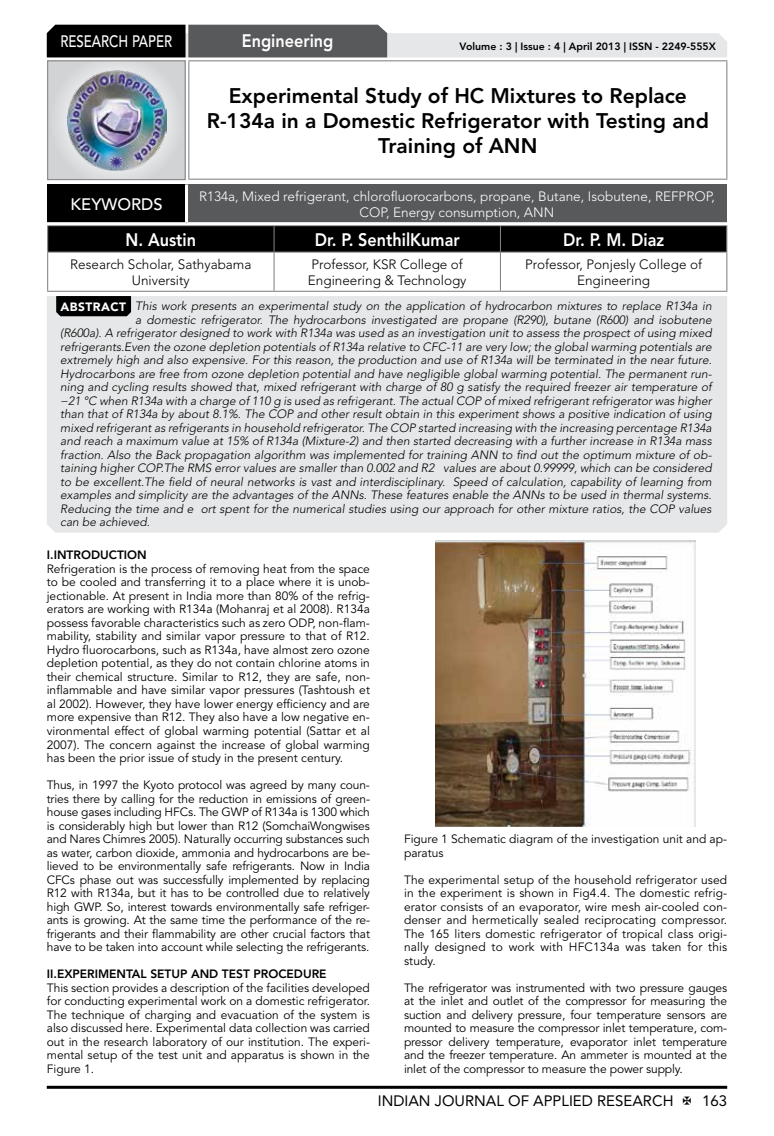
<style>
.page{position:relative;width:774px;height:1136px;background:#fff}
.page>*{position:absolute;margin:0;border:0;box-sizing:border-box;transform-origin:0 0}
.t1{font:800 21px/25.2px "Avenir LT Std";color:#000;text-align:center}
.t2{font:800 18px "Avenir LT Std";color:#fff;scale:.9 1}
.t3{font:500 16.5px "Avenir LT Std";color:#fff;scale:.8 1}
.t4{font:500 16.5px "Avenir LT Std";color:#fff}
.t5{font:15px "Avenir LT Std";color:#000}
.t6{font:300 13.5px/16.2px "Avenir LT Std";color:#000;text-align:center}
.t7{font:300 13.5px/16.2px "Avenir LT Std";color:#fff;text-align:center}
.t8{font:12px/13.5px "Avenir LT Std";color:#000;text-align:justify}
.t9{font:italic 300 12px "Avenir LT Std";color:#000}
.t10{font:800 12px "Avenir LT Std";color:#000}
.t11{font:800 10.5px "Avenir LT Std";color:#000}
.s1{font-weight:900;font-style:normal;color:#fff}
</style>
<div class="page">
<hr style="left:47px;top:1085px;width:680px;height:3px;background:#000">
<div style="left:48px;top:61px;width:137px;height:119px;background:linear-gradient(to right,#d9dadb,#d9dadb)"></div>
<div style="left:47px;top:60px;width:139px;height:120px;border:1px solid #808285"></div>
<img style="left:68px;top:71px;width:99px;height:99px">
<svg style="left:47px;top:25px;width:680px;height:32px;background:#919293"></svg>
<hr style="left:188px;top:60px;width:539px;height:1px;background:#808285">
<hr style="left:188px;top:61px;width:1px;height:118px;background:#808285">
<hr style="left:726px;top:61px;width:1px;height:118px;background:#808285">
<hr style="left:188px;top:179px;width:539px;height:1px;background:#808285">
<hr style="left:47px;top:225px;width:227px;height:1px;background:#808285">
<hr style="left:274px;top:225px;width:226px;height:1px;background:#808285">
<hr style="left:500px;top:225px;width:227px;height:1px;background:#808285">
<div style="left:47px;top:226px;width:680px;height:25px;background:#000"></div>
<hr style="left:47px;top:251px;width:227px;height:1px;background:#808285">
<hr style="left:47px;top:252px;width:1px;height:39px;background:#808285">
<hr style="left:274px;top:251px;width:226px;height:1px;background:#808285">
<hr style="left:273px;top:252px;width:2px;height:39px;background:#808285">
<hr style="left:500px;top:251px;width:227px;height:1px;background:#808285">
<hr style="left:500px;top:252px;width:1px;height:39px;background:#808285">
<hr style="left:726px;top:252px;width:1px;height:39px;background:#808285">
<hr style="left:47px;top:291px;width:227px;height:1px;background:#808285">
<hr style="left:274px;top:291px;width:226px;height:1px;background:#808285">
<hr style="left:500px;top:291px;width:227px;height:1px;background:#808285">
<div style="left:47px;top:184px;width:139px;height:40px;background:#000"></div>
<div style="left:186px;top:184px;width:541px;height:40px;background:#58595b"></div>
<hr style="left:185px;top:184px;width:3px;height:38px;background:#fff">
<hr style="left:47px;top:222px;width:139px;height:3px;background:#fff">
<hr style="left:186px;top:222px;width:541px;height:3px;background:#fff">
<div style="left:47px;top:296px;width:680px;height:236px;background:#e6e7e8"></div>
<svg style="left:56px;top:296px;width:75px;height:20px"></svg>
<img style="left:436px;top:540px;width:259px;height:286px">
<h3 class="t3" style="left:60px;top:32px;width:139px">RESEARCH PAPER</h3>
<h2 class="t2" style="left:242px;top:30px;width:103px">Engineering</h2>
<p class="t11" style="left:460px;top:41px;width:258px">Volume : 3 | Issue : 4 | April 2013 | ISSN - 2249-555X</p>
<h1 class="t1" style="left:207px;top:83px;width:504px">Experimental Study of HC Mixtures to Replace<br>R-134a in a Domestic Refrigerator with Testing and<br>Training of ANN</h1>
<h3 class="t4" style="left:71px;top:195px;width:94px">KEYWORDS</h3>
<p class="t7" style="left:199px;top:188px;width:517px">R134a, Mixed refrigerant, chlorofluorocarbons, propane, Butane, Isobutene, REFPROP,<br>COP, Energy consumption, ANN</p>
<h2 class="t2" style="left:126px;top:229px;width:80px">N. Austin</h2>
<h2 class="t2" style="left:315px;top:229px;width:162px">Dr. P. SenthilKumar</h2>
<h2 class="t2" style="left:563px;top:229px;width:114px">Dr. P. M. Diaz</h2>
<p class="t6" style="left:70px;top:256px;width:183px">Research Scholar, Sathyabama<br>University</p>
<p class="t6" style="left:308px;top:256px;width:160px;text-align:left">Professor, KSR College of<br>Engineering &amp; Technology</p>
<p class="t6" style="left:525px;top:256px;width:178px">Professor, Ponjesly College of<br>Engineering</p>
<p class="t9" style="left:60px;top:299px;width:653px"><span class="s1">ABSTRACT</span> This work presents an experimental study on the application of hydrocarbon mixtures to replace R134a in</p>
<p class="t9" style="left:135px;top:312px;width:578px">a domestic refrigerator. The hydrocarbons investigated are propane (R290), butane (R600) and isobutene</p>
<p class="t9" style="left:60px;top:326px;width:653px">(R600a). A refrigerator designed to work with R134a was used as an investigation unit to assess the prospect of using mixed</p>
<p class="t9" style="left:60px;top:339px;width:653px">refrigerants.Even the ozone depletion potentials of R134a relative to CFC-11 are very low; the global warming potentials are</p>
<p class="t9" style="left:60px;top:353px;width:653px">extremely high and also expensive. For this reason, the production and use of R134a will be terminated in the near future.</p>
<p class="t9" style="left:60px;top:366px;width:653px">Hydrocarbons are free from ozone depletion potential and have negligible global warming potential. The permanent run-</p>
<p class="t9" style="left:60px;top:380px;width:653px">ning and cycling results showed that, mixed refrigerant with charge of 80 g satisfy the required freezer air temperature of</p>
<p class="t9" style="left:60px;top:393px;width:653px">−21 °C when R134a with a charge of 110 g is used as refrigerant. The actual COP of mixed refrigerant refrigerator was higher</p>
<p class="t9" style="left:60px;top:407px;width:653px">than that of R134a by about 8.1%. The COP and other result obtain in this experiment shows a positive indication of using</p>
<p class="t9" style="left:60px;top:420px;width:653px">mixed refrigerant as refrigerants in household refrigerator. The COP started increasing with the increasing percentage R134a</p>
<p class="t9" style="left:60px;top:434px;width:653px">and reach a maximum value at 15% of R134a (Mixture-2) and then started decreasing with a further increase in R134a mass</p>
<p class="t9" style="left:60px;top:447px;width:653px">fraction. Also the Back propagation algorithm was implemented for training ANN to find out the optimum mixture of ob-</p>
<p class="t9" style="left:60px;top:461px;width:653px">taining higher COP.The RMS error values are smaller than 0.002 and R2 values are about 0.99999, which can be considered</p>
<p class="t9" style="left:60px;top:474px;width:653px">to be excellent.The field of neural networks is vast and interdisciplinary. Speed of calculation, capability of learning from</p>
<p class="t9" style="left:60px;top:488px;width:653px">examples and simplicity are the advantages of the ANNs. These features enable the ANNs to be used in thermal systems.</p>
<p class="t9" style="left:60px;top:501px;width:653px">Reducing the time and effort spent for the numerical studies using our approach for other mixture ratios, the COP values</p>
<p class="t9" style="left:60px;top:515px;width:91px">can be achieved.</p>
<p class="t10" style="left:47px;top:548px;width:101px">I.INTRODUCTION</p>
<p class="t8" style="left:47px;top:562px;width:325px">Refrigeration is the process of removing heat from the space to be cooled and transferring it to a place where it is unob&shy;jectionable. At present in India more than 80% of the refrig&shy;erators are working with R134a (Mohanraj et al 2008). R134a possess favorable characteristics such as zero ODP, non-flam&shy;mability, stability and similar vapor pressure to that of R12.<br>Hydro fluorocarbons, such as R134a, have almost zero ozone depletion potential, as they do not contain chlorine atoms in their chemical structure. Similar to R12, they are safe, non&shy;inflammable and have similar vapor pressures (Tashtoush et al 2002). However, they have lower energy efficiency and are more expensive than R12. They also have a low negative en&shy;vironmental effect of global warming potential (Sattar et al 2007). The concern against the increase of global warming has been the prior issue of study in the present century.</p>
<p class="t8" style="left:47px;top:778px;width:325px">Thus, in 1997 the Kyoto protocol was agreed by many coun&shy;tries there by calling for the reduction in emissions of green&shy;house gases including HFCs. The GWP of R134a is 1300 which is considerably high but lower than R12 (SomchaiWongwises and Nares Chimres 2005). Naturally occurring substances such as water, carbon dioxide, ammonia and hydrocarbons are be&shy;lieved to be environmentally safe refrigerants. Now in India CFCs phase out was successfully implemented by replacing R12 with R134a, but it has to be controlled due to relatively high GWP. So, interest towards environmentally safe refriger&shy;ants is growing. At the same time the performance of the re&shy;frigerants and their flammability are other crucial factors that have to be taken into account while selecting the refrigerants.</p>
<p class="t10" style="left:47px;top:966px;width:281px">II.EXPERIMENTAL SETUP AND TEST PROCEDURE</p>
<p class="t8" style="left:47px;top:980px;width:325px">This section provides a description of the facilities developed for conducting experimental work on a domestic refrigerator.<br>The technique of charging and evacuation of the system is also discussed here. Experimental data collection was carried out in the research laboratory of our institution. The experi&shy;mental setup of the test unit and apparatus is shown in the Figure 1.</p>
<p class="t8" style="left:404px;top:832px;width:325px">Figure 1 Schematic diagram of the investigation unit and ap&shy;paratus</p>
<p class="t8" style="left:404px;top:872px;width:325px">The experimental setup of the household refrigerator used in the experiment is shown in Fig4.4. The domestic refrig&shy;erator consists of an evaporator, wire mesh air-cooled con&shy;denser and hermetically sealed reciprocating compressor.<br>The 165 liters domestic refrigerator of tropical class origi&shy;nally designed to work with HFC134a was taken for this study.</p>
<p class="t8" style="left:404px;top:980px;width:325px">The refrigerator was instrumented with two pressure gauges at the inlet and outlet of the compressor for measuring the suction and delivery pressure, four temperature sensors are mounted to measure the compressor inlet temperature, com&shy;pressor delivery temperature, evaporator inlet temperature and the freezer temperature. An ammeter is mounted at the inlet of the compressor to measure the power supply.</p>
<p class="t5" style="left:378px;top:1091px;width:297px">INDIAN JOURNAL OF APPLIED RESEARCH</p>
<p class="t5" style="left:702px;top:1091px;width:27px">163</p>
</div>
